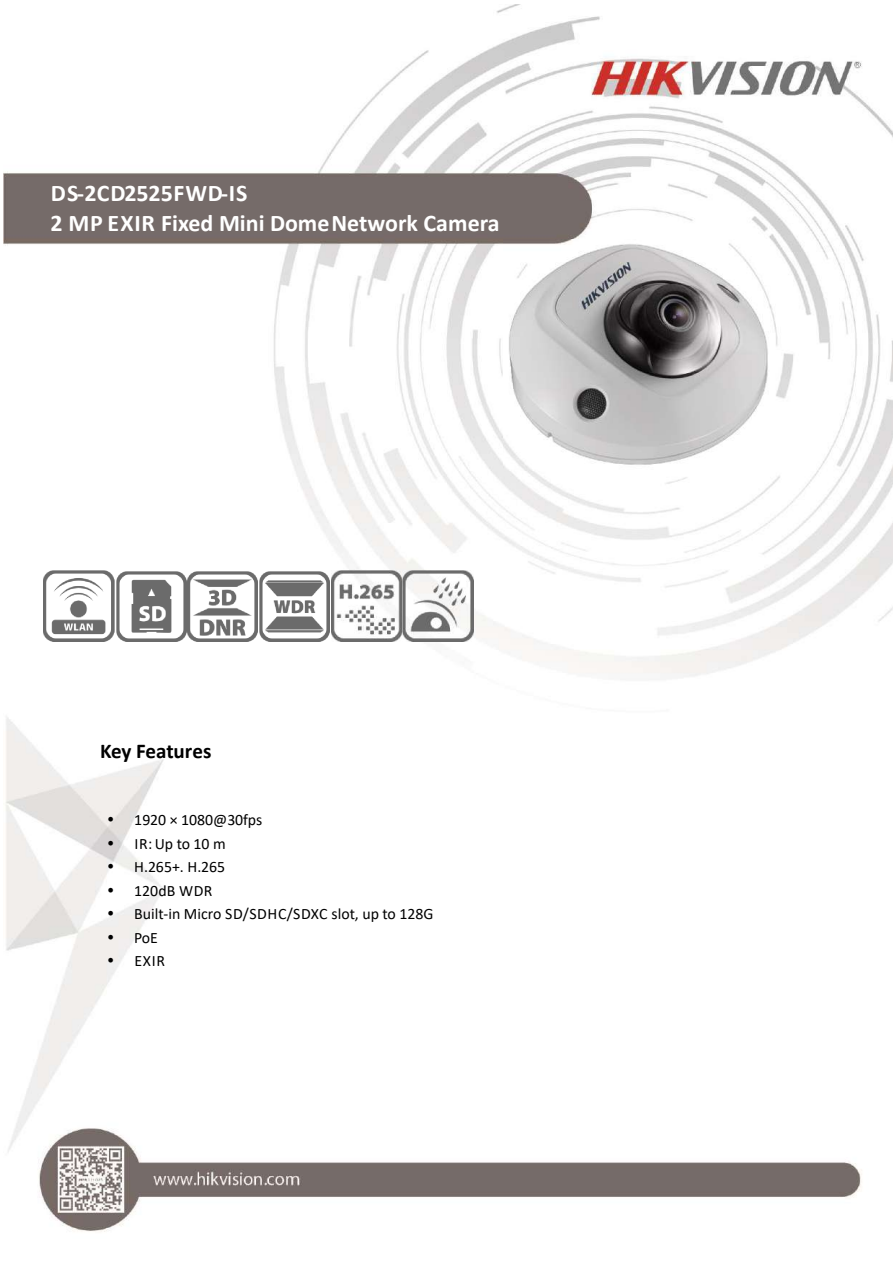
<style>
.page{position:relative;width:893px;height:1263px;background:#fff}
.page>*{position:absolute;margin:0;border:0;box-sizing:border-box;transform-origin:0 0}
.t1{font:700 24px/30.3px "Calibri";color:#fff}
.t2{font:700 21px "Calibri";letter-spacing:-.01em;color:#000}
.t3{font:15.9px/23.4px "Calibri";color:#000}
</style>
<div class="page">
<img style="left:3px;top:5px;width:890px;height:1227px">
<img style="left:44px;top:571px;width:429px;height:71px">
<img style="left:504px;top:239px;width:265px;height:232px">
<svg style="left:109px;top:817px;width:4px;height:5px"></svg>
<svg style="left:109px;top:841px;width:4px;height:4px"></svg>
<svg style="left:109px;top:864px;width:4px;height:5px"></svg>
<svg style="left:109px;top:887px;width:4px;height:5px"></svg>
<svg style="left:109px;top:911px;width:4px;height:5px"></svg>
<svg style="left:109px;top:934px;width:4px;height:5px"></svg>
<svg style="left:109px;top:958px;width:4px;height:4px"></svg>
<h1 class="t1" style="left:51px;top:180px;width:451px">DS-2CD2525FWD-IS<br>2 MP EXIR Fixed Mini DomeNetwork Camera</h1>
<h2 class="t2" style="left:100px;top:742px;width:113px">Key Features</h2>
<p class="t3" style="left:134px;top:810px;width:301px">1920 × 1080@30fps<br>IR: Up to 10 m<br>H.265+. H.265<br>120dB WDR<br>Built-in Micro SD/SDHC/SDXC slot, up to 128G<br>PoE<br>EXIR</p>
</div>
